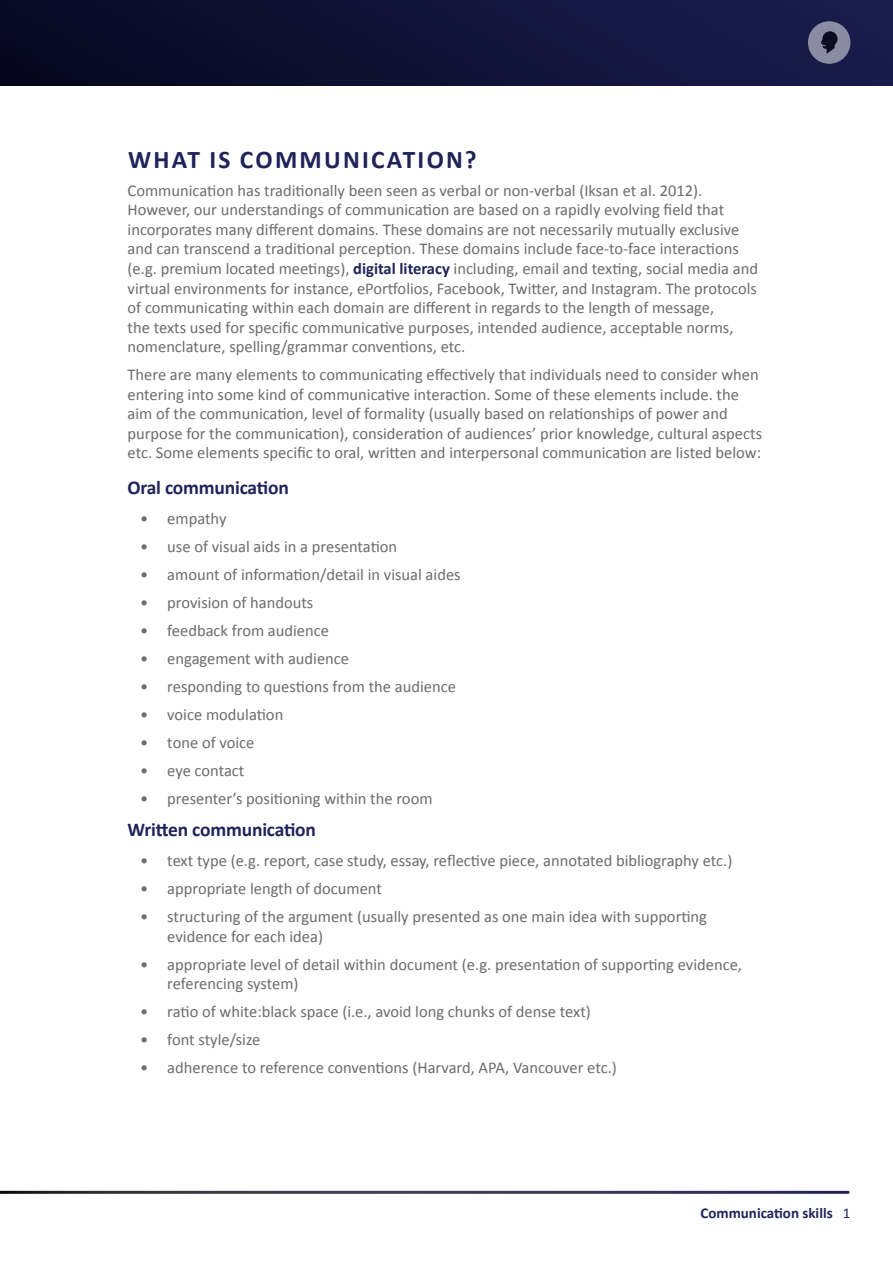
<style>
.page{position:relative;width:893px;height:1263px;background:#fff}
.page>*{position:absolute;margin:0;border:0;box-sizing:border-box;transform-origin:0 0}
.t1{font:700 25.5px "Calibri";letter-spacing:.09em;color:#1f235a}
.t2{font:700 19.5px "Calibri";letter-spacing:-.01em;color:#1f235a}
.BODY{font:16.5px/19.5px "Calibri";color:#6b6c6e}
.t3{font:700 15px "Calibri";color:#1f235a}
.s1{font-weight:700;color:#1f235a}
.s2{font-weight:400}
</style>
<div class="page">
<div style="left:0;top:0;width:893px;height:85px;background:linear-gradient(to right,#070821,#1a1d4e)"></div>
<div style="left:808px;top:21px;width:42px;height:43px;background:#8b8ca3;border-radius:50%"></div>
<svg style="left:821px;top:31px;width:16px;height:23px"></svg>
<h1 class="t1" style="left:128px;top:143px;width:350px">WHAT IS COMMUNICATION?</h1>
<p class="BODY" style="left:128px;top:181px;width:632px">Communication has traditionally been seen as verbal or non-verbal (Iksan et al. 2012).<br>However, our understandings of communication are based on a rapidly evolving field that incorporates many different domains. These domains are not necessarily mutually exclusive and can transcend a traditional perception. These domains include face-to-face interactions (e.g. premium located meetings), <span class="s1">digital literacy</span> including, email and texting, social media and virtual environments for instance, ePortfolios, Facebook, Twitter, and Instagram. The protocols of communicating within each domain are different in regards to the length of message,<br>the texts used for specific communicative purposes, intended audience, acceptable norms, nomenclature, spelling/grammar conventions, etc.</p>
<p class="BODY" style="left:128px;top:365px;width:636px">There are many elements to communicating effectively that individuals need to consider when entering into some kind of communicative interaction. Some of these elements include. the aim of the communication, level of formality (usually based on relationships of power and purpose for the communication), consideration of audiences’ prior knowledge, cultural aspects etc. Some elements specific to oral, written and interpersonal communication are listed below:</p>
<h2 class="t2" style="left:128px;top:475px;width:163px">Oral communication</h2>
<p class="BODY" style="left:140px;top:509px;width:88px">• empathy</p>
<p class="BODY" style="left:140px;top:537px;width:258px">• use of visual aids in a presentation</p>
<p class="BODY" style="left:140px;top:565px;width:322px">• amount of information/detail in visual aides</p>
<p class="BODY" style="left:140px;top:593px;width:175px">• provision of handouts</p>
<p class="BODY" style="left:140px;top:621px;width:190px">• feedback from audience</p>
<p class="BODY" style="left:140px;top:649px;width:210px">• engagement with audience</p>
<p class="BODY" style="left:140px;top:677px;width:317px">• responding to questions from the audience</p>
<p class="BODY" style="left:140px;top:705px;width:144px">• voice modulation</p>
<p class="BODY" style="left:140px;top:733px;width:116px">• tone of voice</p>
<p class="BODY" style="left:140px;top:761px;width:106px">• eye contact</p>
<p class="BODY" style="left:140px;top:789px;width:294px">• presenter’s positioning within the room</p>
<h2 class="t2" style="left:128px;top:817px;width:190px">Written communication</h2>
<p class="BODY" style="left:140px;top:851px;width:594px">• text type (e.g. report, case study, essay, reflective piece, annotated bibliography etc.)</p>
<p class="BODY" style="left:140px;top:879px;width:243px">• appropriate length of document</p>
<p class="BODY" style="left:167px;top:907px;width:541px;text-indent:-27px">• structuring of the argument (usually presented as one main idea with supporting evidence for each idea)</p>
<p class="BODY" style="left:167px;top:955px;width:576px;text-indent:-27px">• appropriate level of detail within document (e.g. presentation of supporting evidence, referencing system)</p>
<p class="BODY" style="left:140px;top:1002px;width:452px">• ratio of white:black space (i.e., avoid long chunks of dense text)</p>
<p class="BODY" style="left:140px;top:1030px;width:122px">• font style/size</p>
<p class="BODY" style="left:140px;top:1058px;width:478px">• adherence to reference conventions (Harvard, APA, Vancouver etc.)</p>
<p class="t3" style="left:700px;top:1203px;width:151px">Communication skills <span class="s2">1</span></p>
</div>
